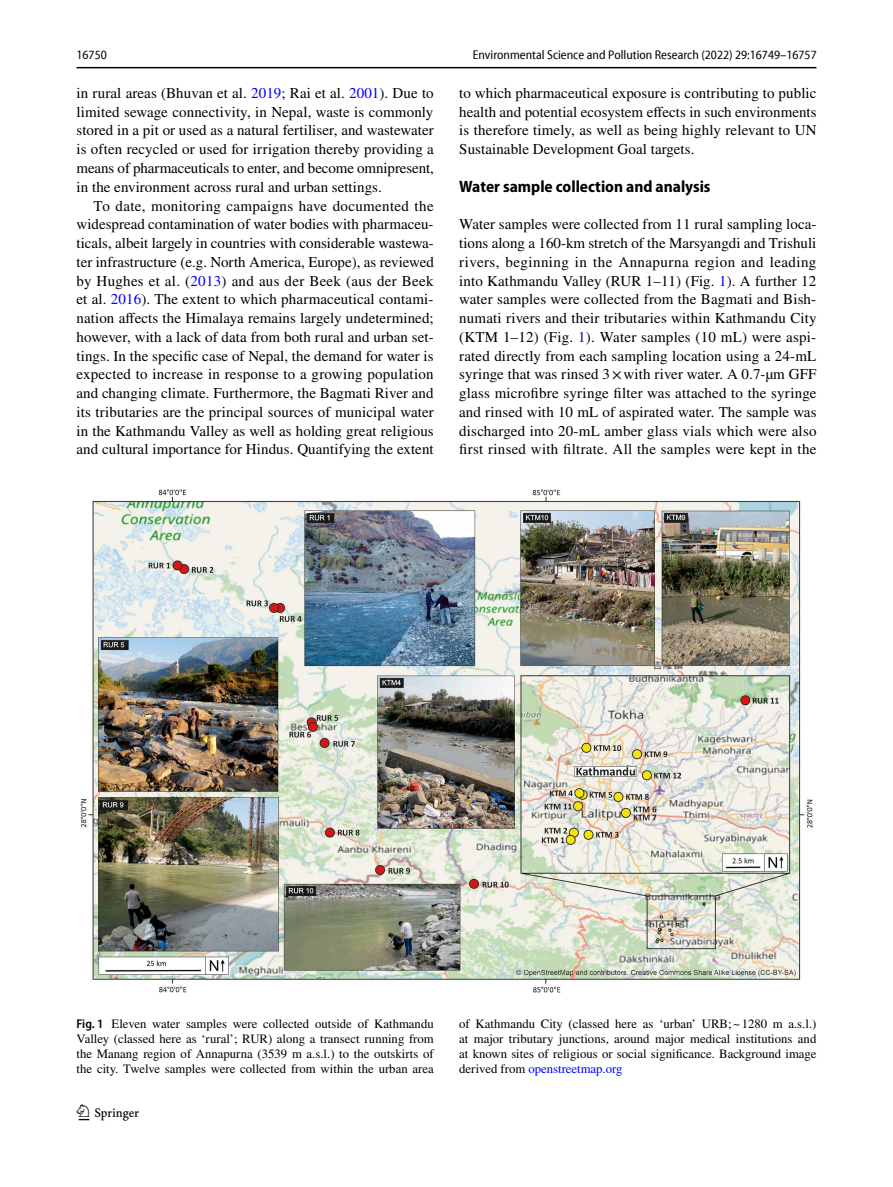
<style>
.page{position:relative;width:893px;height:1187px;background:#fff}
.page>*{position:absolute;margin:0;border:0;box-sizing:border-box;transform-origin:0 0}
.t1{font:22.5px "Springnew Regular 2";color:#000}
.t2{font:700 semi-condensed 16.5px "Myriad Pro";color:#000}
.t3{font:15px/18.8px "STIX";letter-spacing:.005em;color:#000;text-align:justify}
.t4{font:12.75px/15px "STIX";color:#000;text-align:justify}
.t5{font:semi-condensed 12.75px "Myriad Pro Unic";color:#000}
.s1{color:#00f}
.s2{font-family:"Myriad Pro";font-weight:600;font-stretch:semi-condensed}
</style>
<div class="page">
<hr style="left:77px;top:67px;width:739px;height:1px;background:#000">
<img style="left:81px;top:489px;width:731px;height:503px">
<p class="t5" style="left:77px;top:46px;width:32px">16750</p>
<p class="t5" style="left:473px;top:46px;width:346px">Environmental Science and Pollution Research (2022) 29:16749–16757</p>
<p class="t3" style="left:77px;top:84px;width:359px">in rural areas (Bhuvan et al. <span class="s1">2019</span>; Rai et al. <span class="s1">2001</span>). Due to limited sewage connectivity, in Nepal, waste is commonly stored in a pit or used as a natural fertiliser, and wastewater is often recycled or used for irrigation thereby providing a means of pharmaceuticals to enter, and become omnipresent, in the environment across rural and urban settings.</p>
<p class="t3" style="left:77px;top:196px;width:359px;text-indent:17px">To date, monitoring campaigns have documented the widespread contamination of water bodies with pharmaceu&shy;ticals, albeit largely in countries with considerable wastewa&shy;ter infrastructure (e.g. North America, Europe), as reviewed by Hughes et al. (<span class="s1">2013</span>) and aus der Beek (aus der Beek et al. <span class="s1">2016</span>). The extent to which pharmaceutical contami&shy;nation affects the Himalaya remains largely undetermined; however, with a lack of data from both rural and urban set&shy;tings. In the specific case of Nepal, the demand for water is expected to increase in response to a growing population and changing climate. Furthermore, the Bagmati River and its tributaries are the principal sources of municipal water in the Kathmandu Valley as well as holding great religious and cultural importance for Hindus. Quantifying the extent</p>
<p class="t3" style="left:459px;top:84px;width:359px">to which pharmaceutical exposure is contributing to public health and potential ecosystem effects in such environments is therefore timely, as well as being highly relevant to UN Sustainable Development Goal targets.</p>
<p class="t2" style="left:459px;top:180px;width:253px">Water sample collection and analysis</p>
<p class="t3" style="left:459px;top:215px;width:359px">Water samples were collected from 11 rural sampling loca&shy;tions along a 160-km stretch of the Marsyangdi and Trishuli rivers, beginning in the Annapurna region and leading into Kathmandu Valley (RUR 1–11) (Fig. <span class="s1">1</span>). A further 12 water samples were collected from the Bagmati and Bish&shy;numati rivers and their tributaries within Kathmandu City (KTM 1–12) (Fig. <span class="s1">1</span>). Water samples (10 mL) were aspi&shy;rated directly from each sampling location using a 24-mL syringe that was rinsed 3 × with river water. A 0.7-µm GFF glass microfibre syringe filter was attached to the syringe and rinsed with 10 mL of aspirated water. The sample was discharged into 20-mL amber glass vials which were also first rinsed with filtrate. All the samples were kept in the</p>
<p class="t4" style="left:77px;top:1015px;width:359px"><span class="s2">Fig. 1</span> Eleven water samples were collected outside of Kathmandu Valley (classed here as ‘rural’; RUR) along a transect running from the Manang region of Annapurna (3539 m a.s.l.) to the outskirts of the city. Twelve samples were collected from within the urban area</p>
<p class="t4" style="left:459px;top:1015px;width:359px">of Kathmandu City (classed here as ‘urban’ URB; ~ 1280 m a.s.l.) at major tributary junctions, around major medical institutions and at known sites of religious or social significance. Background image derived from <span class="s1">opens treet map. org</span></p>
<h1 class="t1" style="left:79px;top:1104px;width:62px">1 3</h1>
</div>
